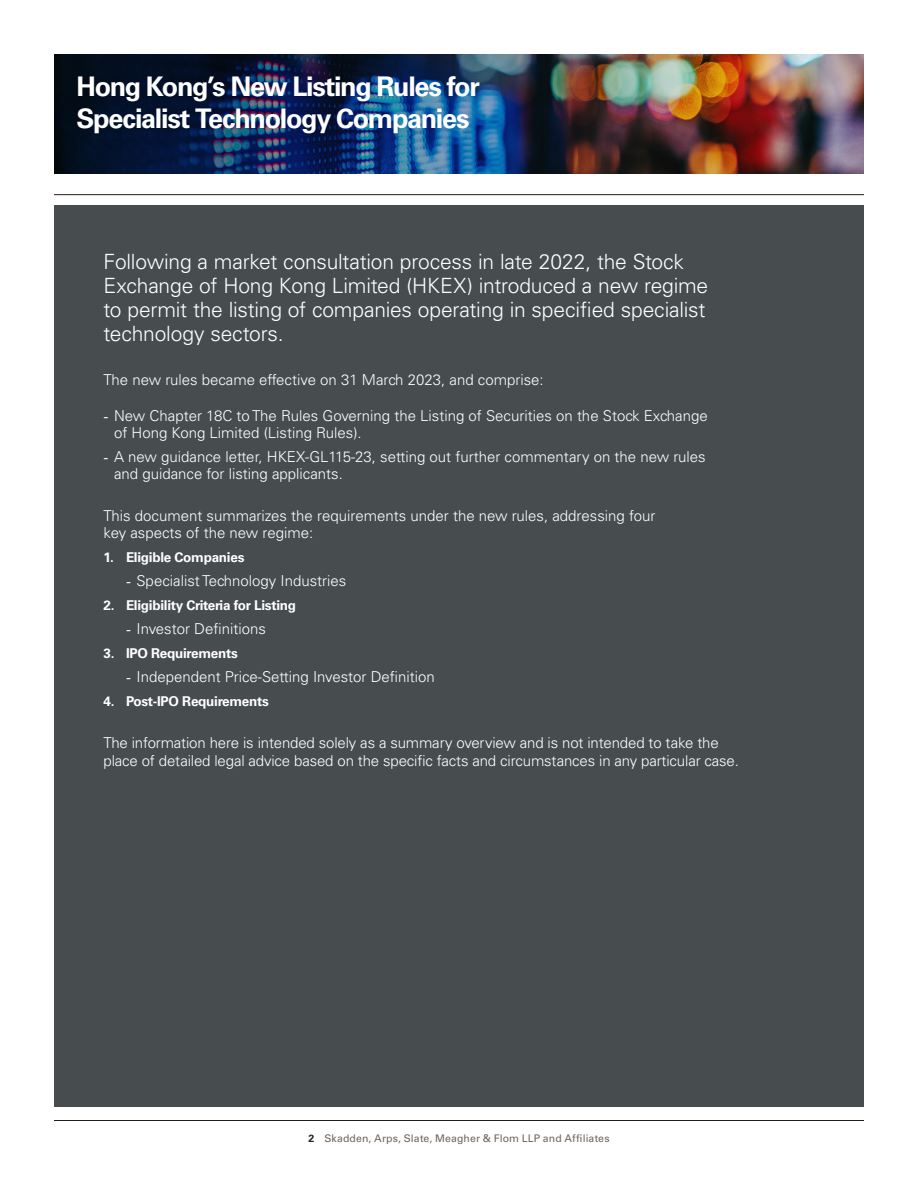
<style>
.page{position:relative;width:918px;height:1188px;background:#fff}
.page>*{position:absolute;margin:0;border:0;box-sizing:border-box;transform-origin:0 0}
.t1{font:700 27px/31.5px "Univers LT Std";letter-spacing:-.05em;color:#fff}
.Feature_Box{font:300 21px/24px "Univers LT Std";letter-spacing:-.01em;color:#fff}
.Main_Body{font:300 15px/17.2px "Univers LT Std";color:#fff}
.t2{font:700 13.5px "Univers LT Std";letter-spacing:-.02em;color:#fff}
.t3{font:10.5px "Univers LT Std";letter-spacing:.01em;color:#6f645a}
.s1{font-family:"Times New Roman PS Std";font-weight:400}
.s2{font-weight:700;color:#231f20}
</style>
<div class="page">
<img style="left:54px;top:54px;width:810px;height:120px">
<hr style="left:54px;top:1120px;width:810px;height:1px;background:#231f20">
<hr style="left:54px;top:194px;width:810px;height:1px;background:#231f20">
<div style="left:54px;top:206px;width:810px;height:901px;background:#474c4f"></div>
<h1 class="t1" style="left:76px;top:71px;width:405px">Hong Kong’s New Listing Rules for<br>Specialist Technology Companies</h1>
<p class="Feature_Box" style="left:104px;top:250px;width:606px">Following a market consultation process in late 2022, the Stock Exchange of Hong Kong Limited (HKEX) introduced a new regime to permit the listing of companies operating in specified specialist technology sectors.</p>
<p class="Main_Body" style="left:104px;top:372px;width:442px">The new rules became effective on 31 March 2023, and comprise:</p>
<p class="Main_Body" style="left:114px;top:407px;width:595px;text-indent:-10px"><span class="s1">-</span> New Chapter 18C to The Rules Governing the Listing of Securities on the Stock Exchange of Hong Kong Limited (Listing Rules).</p>
<p class="Main_Body" style="left:114px;top:448px;width:593px;text-indent:-10px"><span class="s1">-</span> A new guidance letter, HKEX-GL115-23, setting out further commentary on the new rules and guidance for listing applicants.</p>
<p class="Main_Body" style="left:104px;top:507px;width:553px">This document summarizes the requirements under the new rules, addressing four key aspects of the new regime:</p>
<p class="t2" style="left:104px;top:550px;width:142px">1. Eligible Companies</p>
<p class="Main_Body" style="left:126px;top:573px;width:222px"><span class="s1">-</span> Specialist Technology Industries</p>
<p class="t2" style="left:104px;top:598px;width:194px">2. Eligibility Criteria for Listing</p>
<p class="Main_Body" style="left:126px;top:621px;width:141px"><span class="s1">-</span> Investor Definitions</p>
<p class="t2" style="left:104px;top:646px;width:136px">3. IPO Requirements</p>
<p class="Main_Body" style="left:126px;top:669px;width:310px"><span class="s1">-</span> Independent Price-Setting Investor Definition</p>
<p class="t2" style="left:104px;top:694px;width:167px">4. Post-IPO Requirements</p>
<p class="Main_Body" style="left:104px;top:735px;width:637px">The information here is intended solely as a summary overview and is not intended to take the place of detailed legal advice based on the specific facts and circumstances in any particular case.</p>
<p class="t3" style="left:308px;top:1132px;width:303px"><span class="s2">2</span> Skadden, Arps, Slate, Meagher &amp; Flom LLP and Affiliates</p>
</div>
